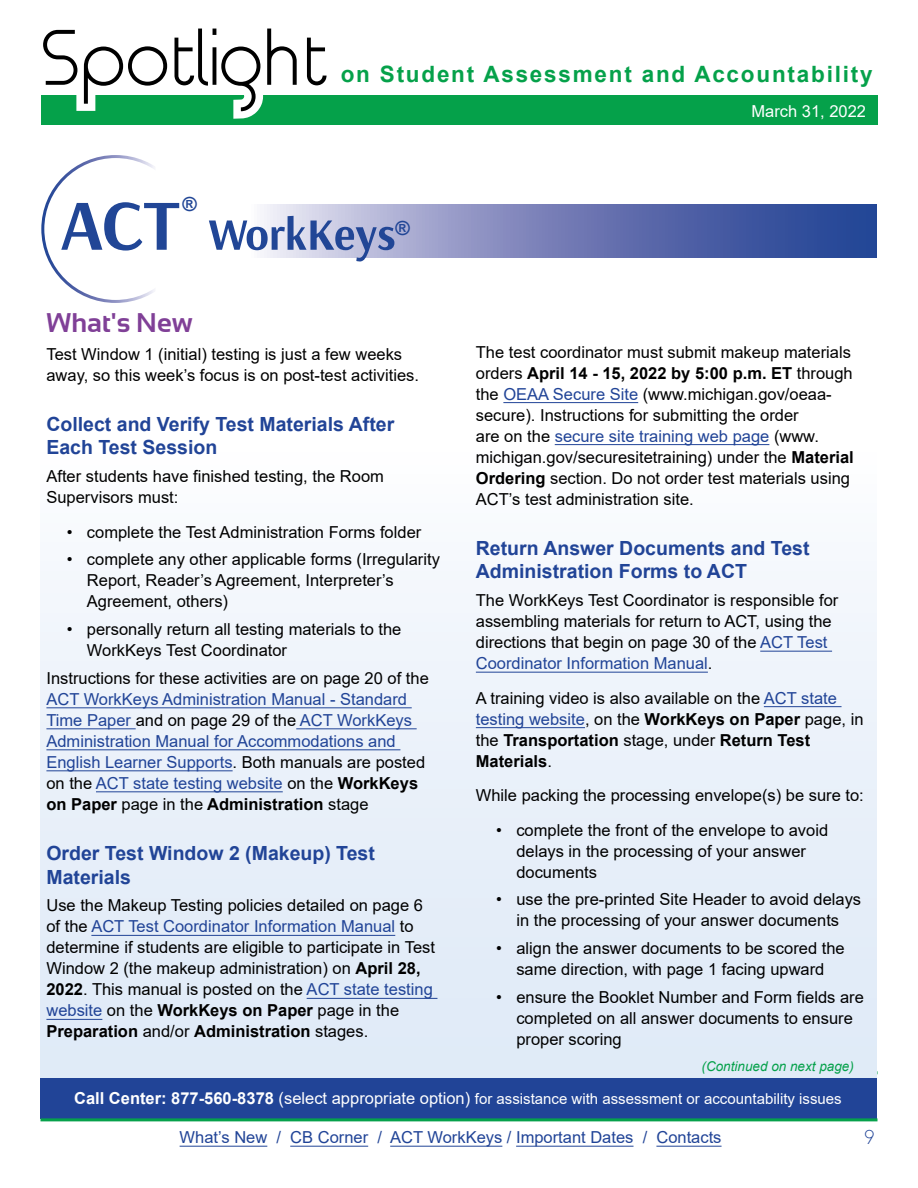
<style>
.page{position:relative;width:918px;height:1188px;background:#fff}
.page>*{position:absolute;margin:0;border:0;box-sizing:border-box;transform-origin:0 0}
.t1{font:700 27px "Sansation";color:#804097}
.t2{font:700 22.5px "Arial";letter-spacing:.08em;color:#05a14a}
.t3{font:700 19.5px/23.4px "Arial";color:#214497}
.t4{font:700 19.5px "Arial";color:#214696}
.t5{font:16.5px/21px "Arial";color:#000}
.t6{font:16.5px/21px "Arial";color:#214497}
.t7{font:16.5px "Arial";color:#fff}
.t8{font:16.5px "Time Burner";color:#214497}
.t9{font:15px "Arial";color:#fff}
.t10{font:italic 13.5px "Arial";color:#06a14b}
.s1{color:#000}
.s2{font-weight:700;color:#000}
.s3{color:#214497}
.s4{font-weight:700}
.s5{font-weight:700;font-size:16.5px}
.s6{font-size:16.5px}
</style>
<div class="page">
<div style="left:40px;top:1071px;width:838px;height:47px;background:#214497"></div>
<hr style="left:40px;top:1118px;width:838px;height:3px;background:#06a14b">
<hr style="left:180px;top:1146px;width:87px;height:1px;background:#214497">
<hr style="left:290px;top:1146px;width:78px;height:1px;background:#214497">
<hr style="left:390px;top:1146px;width:112px;height:1px;background:#214497">
<hr style="left:516px;top:1146px;width:118px;height:1px;background:#214497">
<hr style="left:656px;top:1146px;width:66px;height:1px;background:#214497">
<div style="left:41px;top:95px;width:837px;height:30px;background:#05a14a"></div>
<svg style="left:43px;top:28px;width:284px;height:91px"></svg>
<div style="left:40px;top:259px;width:836px;height:819px;background:linear-gradient(to bottom,#fff,#dde8f7)"></div>
<div style="left:61px;top:197px;width:816px;height:65px;background:#fff"></div>
<svg style="left:264px;top:204px;width:613px;height:54px;background:#6775b1"></svg>
<svg style="left:41px;top:155px;width:149px;height:148px"></svg>
<svg style="left:209px;top:216px;width:185px;height:46px"></svg>
<hr style="left:46px;top:707px;width:366px;height:1px;background:#214497">
<hr style="left:46px;top:728px;width:90px;height:1px;background:#214497">
<hr style="left:296px;top:728px;width:121px;height:1px;background:#214497">
<hr style="left:46px;top:749px;width:354px;height:1px;background:#214497">
<hr style="left:46px;top:770px;width:187px;height:1px;background:#214497">
<hr style="left:96px;top:791px;width:187px;height:1px;background:#214497">
<hr style="left:91px;top:935px;width:304px;height:1px;background:#214497">
<hr style="left:307px;top:998px;width:130px;height:1px;background:#214497">
<hr style="left:46px;top:1019px;width:56px;height:1px;background:#214497">
<hr style="left:503px;top:402px;width:135px;height:1px;background:#214497">
<hr style="left:555px;top:444px;width:214px;height:1px;background:#214497">
<hr style="left:760px;top:651px;width:72px;height:1px;background:#214497">
<hr style="left:476px;top:672px;width:232px;height:1px;background:#214497">
<hr style="left:764px;top:706px;width:78px;height:1px;background:#214497">
<hr style="left:476px;top:727px;width:109px;height:1px;background:#214497">
<p class="t4" style="left:183px;top:191px;width:16px">®</p>
<h2 class="t2" style="left:341px;top:59px;width:533px">on Student Assessment and Accountability</h2>
<p class="t7" style="left:752px;top:100px;width:116px">March 31, 2022</p>
<p class="t4" style="left:396px;top:215px;width:16px">®</p>
<h2 class="t1" style="left:46px;top:307px;width:148px">What's New</h2>
<p class="t5" style="left:46px;top:343px;width:374px">Test Window 1 (initial) testing is just a few weeks away, so this week’s focus is on post-test activities.</p>
<h3 class="t3" style="left:46px;top:413px;width:349px">Collect and Verify Test Materials After<br>Each Test Session</h3>
<p class="t5" style="left:46px;top:466px;width:339px">After students have finished testing, the Room<br>Supervisors must:</p>
<p class="t5" style="left:67px;top:521px;width:356px">• complete the Test Administration Forms folder</p>
<p class="t5" style="left:87px;top:549px;width:355px;text-indent:-20px">• complete any other applicable forms (Irregularity<br>Report, Reader’s Agreement, Interpreter’s<br>Agreement, others)</p>
<p class="t5" style="left:67px;top:619px;width:336px">• personally return all testing materials to the</p>
<p class="t5" style="left:46px;top:636px;width:384px;line-height:27.8px;text-indent:41px">WorkKeys Test Coordinator<br>Instructions for these activities are on page 20 of the</p>
<p class="t6" style="left:46px;top:688px;width:380px">ACT WorkKeys Administration Manual - Standard Time Paper <span class="s1">and on page 29 of the</span> ACT WorkKeys Administration Manual for Accommodations and English Learner Supports<span class="s1">. Both manuals are posted on the</span> ACT state testing website <span class="s1">on the</span> <span class="s2">WorkKeys on Paper</span> <span class="s1">page in the</span> <span class="s2">Administration</span> <span class="s1">stage</span></p>
<h3 class="t3" style="left:46px;top:842px;width:330px">Order Test Window 2 (Makeup) Test<br>Materials</h3>
<p class="t5" style="left:46px;top:895px;width:390px">Use the Makeup Testing policies detailed on page 6 of the <span class="s3">ACT Test Coordinator Information Manual</span> to determine if students are eligible to participate in Test Window 2 (the makeup administration) on <span class="s4">April 28, 2022</span>. This manual is posted on the <span class="s3">ACT state testing website</span> on the <span class="s4">WorkKeys on Paper</span> page in the <span class="s4">Preparation</span> and/or <span class="s4">Administration</span> stages.</p>
<p class="t5" style="left:476px;top:341px;width:379px">The test coordinator must submit makeup materials orders <span class="s4">April 14 - 15, 2022 by 5:00 p.m. ET</span> through the <span class="s3">OEAA Secure Site</span> (www.michigan.gov/oeaa&shy;secure). Instructions for submitting the order<br>are on the <span class="s3">secure site training web page</span> (www. michigan.gov/securesitetraining) under the <span class="s4">Material Ordering</span> section. Do not order test materials using ACT’s test administration site.</p>
<h3 class="t3" style="left:476px;top:537px;width:335px">Return Answer Documents and Test<br>Administration Forms to ACT</h3>
<p class="t5" style="left:476px;top:590px;width:364px">The WorkKeys Test Coordinator is responsible for assembling materials for return to ACT, using the directions that begin on page 30 of the <span class="s3">ACT Test Coordinator Information Manual</span>.</p>
<p class="t5" style="left:476px;top:687px;width:389px">A training video is also available on the <span class="s3">ACT state testing website</span>, on the <span class="s4">WorkKeys on Paper</span> page, in the <span class="s4">Transportation</span> stage, under <span class="s4">Return Test Materials</span>.</p>
<p class="t5" style="left:476px;top:785px;width:389px">While packing the processing envelope(s) be sure to:</p>
<p class="t5" style="left:516px;top:819px;width:313px;text-indent:-20px">• complete the front of the envelope to avoid delays in the processing of your answer documents</p>
<p class="t5" style="left:496px;top:889px;width:367px;text-align:center">• use the pre-printed Site Header to avoid delays in the processing of your answer documents</p>
<p class="t5" style="left:496px;top:938px;width:350px;text-align:center">• align the answer documents to be scored the same direction, with page 1 facing upward</p>
<p class="t5" style="left:516px;top:987px;width:349px;text-indent:-20px">• ensure the Booklet Number and Form fields are completed on all answer documents to ensure proper scoring</p>
<p class="t10" style="left:702px;top:1057px;width:154px">(Continued on next page)</p>
<p class="t9" style="left:74px;top:1088px;width:769px"><span class="s5">Call Center: 877-560-8378</span> <span class="s6">(select appropriate option)</span> for assistance with assessment or accountability issues</p>
<p class="t6" style="left:180px;top:1127px;width:543px">What’s New / CB Corner / ACT WorkKeys / Important Dates / Contacts</p>
<p class="t8" style="left:864px;top:1129px;width:12px">9</p>
</div>
